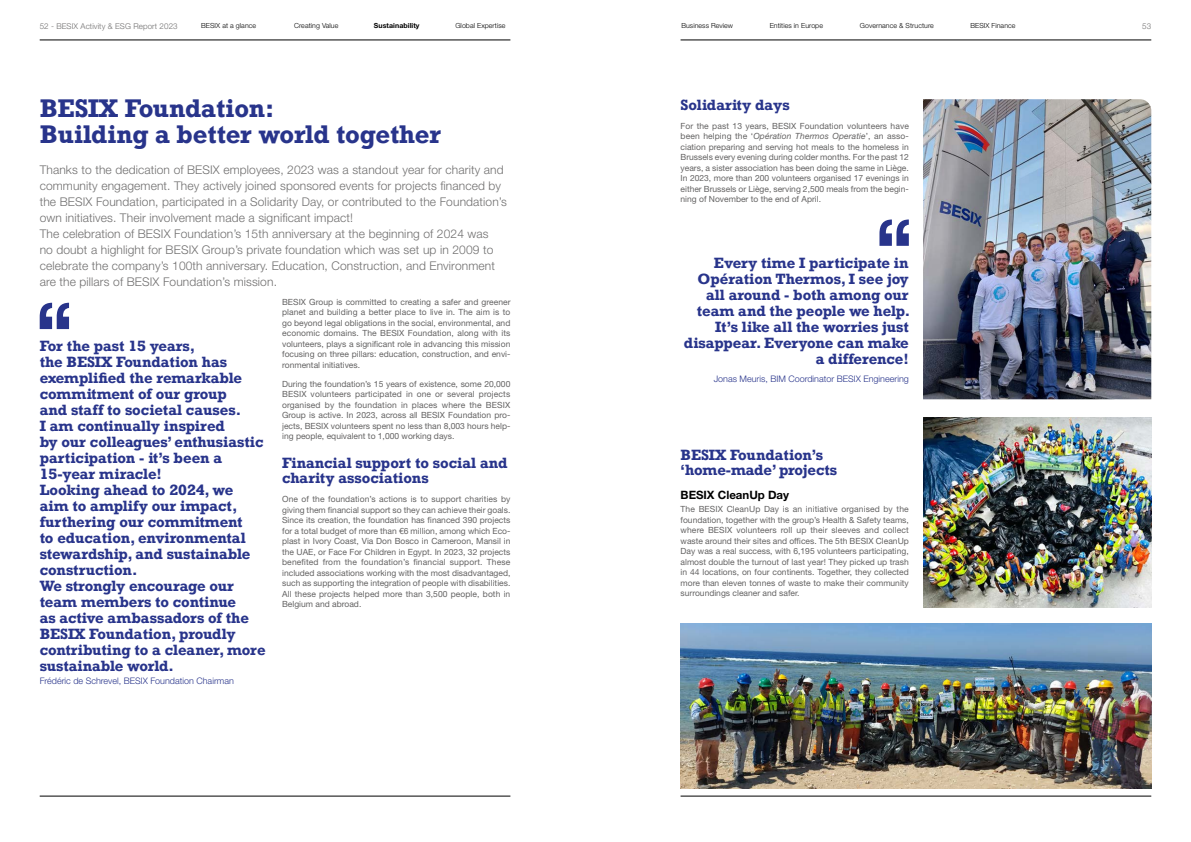
<style>
.page{position:relative;width:1191px;height:842px;background:#fff}
.page>*{position:absolute;margin:0;border:0;box-sizing:border-box;transform-origin:0 0}
.t1{font:700 24px/26px "Rockwell";letter-spacing:-.01em;color:#28348b}
.t2{font:700 14px/16px "Rockwell";color:#28348b}
.t3{font:300 12px/16px "Helvetica Neue LT Std";letter-spacing:.01em;color:#706f6f}
.t4{font:700 11.5px "Helvetica Neue LT Std";color:#000}
.t5{font:300 9px "Helvetica Neue LT Std";color:#28348b}
.t6{font:8.5px/10.5px "Helvetica Neue LT Std";color:#646363;text-align:justify}
.t7{font:300 8px "Helvetica Neue LT Std";letter-spacing:.01em;color:#706f6f}
.t8{font:300 7px "Helvetica Neue LT Std";letter-spacing:.01em;color:#000}
.t9{font:700 7px "Helvetica Neue LT Std";letter-spacing:.01em;color:#000}
.s1{font-style:italic}
</style>
<div class="page">
<hr style="left:40px;top:40px;width:470px;height:1px;background:#000">
<hr style="left:680px;top:40px;width:471px;height:1px;background:#000">
<hr style="left:40px;top:796px;width:470px;height:1px;background:#000">
<hr style="left:680px;top:796px;width:471px;height:1px;background:#000">
<svg style="left:40px;top:303px;width:29px;height:26px"></svg>
<svg style="left:879px;top:219px;width:30px;height:27px"></svg>
<img style="left:923px;top:99px;width:228px;height:300px">
<img style="left:680px;top:624px;width:471px;height:164px">
<img style="left:923px;top:418px;width:228px;height:189px">
<p class="t7" style="left:40px;top:21px;width:139px">52 - BESIX Activity &amp; ESG Report 2023</p>
<p class="t8" style="left:201px;top:21px;width:56px">BESIX at a glance</p>
<p class="t8" style="left:294px;top:21px;width:46px">Creating Value</p>
<p class="t9" style="left:374px;top:21px;width:47px">Sustainability</p>
<p class="t8" style="left:455px;top:21px;width:52px">Global Expertise</p>
<p class="t8" style="left:681px;top:21px;width:53px">Business Review</p>
<p class="t8" style="left:769px;top:21px;width:55px">Entities in Europe</p>
<p class="t8" style="left:859px;top:21px;width:75px">Governance &amp; Structure</p>
<p class="t8" style="left:970px;top:21px;width:47px">BESIX Finance</p>
<p class="t7" style="left:1142px;top:21px;width:10px">53</p>
<h1 class="t1" style="left:40px;top:95px;width:403px">BESIX Foundation:<br>Building a better world together</h1>
<p class="t3" style="left:40px;top:161px;width:469px">Thanks to the dedication of BESIX employees, 2023 was a standout year for charity and community engagement. They actively joined sponsored events for projects financed by the BESIX Foundation, participated in a Solidarity Day, or contributed to the Foundation’s own initiatives. Their involvement made a significant impact!<br>The celebration of BESIX Foundation’s 15th anniversary at the beginning of 2024 was<br>no doubt a highlight for BESIX Group’s private foundation which was set up in 2009 to celebrate the company’s 100th anniversary. Education, Construction, and Environment are the pillars of BESIX Foundation’s mission.</p>
<p class="t2" style="left:40px;top:337px;width:227px">For the past 15 years,<br>the BESIX Foundation has exemplified the remarkable commitment of our group<br>and staff to societal causes.<br>I am continually inspired<br>by our colleagues’ enthusiastic participation - it’s been a<br>15-year miracle!<br>Looking ahead to 2024, we aim to amplify our impact, furthering our commitment<br>to education, environmental stewardship, and sustainable construction.<br>We strongly encourage our team members to continue<br>as active ambassadors of the<br>BESIX Foundation, proudly contributing to a cleaner, more sustainable world.</p>
<p class="t5" style="left:40px;top:675px;width:196px">Frédéric de Schrevel, BESIX Foundation Chairman</p>
<p class="t6" style="left:282px;top:296px;width:230px">BESIX Group is committed to creating a safer and greener planet and building a better place to live in. The aim is to go beyond legal obligations in the social, environmental, and economic domains. The BESIX Foundation, along with its volunteers, plays a significant role in advancing this mission focusing on three pillars: education, construction, and envi&shy;ronmental initiatives.</p>
<p class="t6" style="left:282px;top:378px;width:230px">During the foundation’s 15 years of existence, some 20,000<br>BESIX volunteers participated in one or several projects organised by the foundation in places where the BESIX Group is active. In 2023, across all BESIX Foundation pro&shy;jects, BESIX volunteers spent no less than 8,003 hours help&shy;ing people, equivalent to 1,000 working days.</p>
<h2 class="t2" style="left:282px;top:455px;width:227px;line-height:15px">Financial support to social and charity associations</h2>
<p class="t6" style="left:282px;top:494px;width:230px">One of the foundation’s actions is to support charities by giving them financial support so they can achieve their goals.<br>Since its creation, the foundation has financed 390 projects for a total budget of more than €6 million, among which Eco&shy;plast in Ivory Coast, Via Don Bosco in Cameroon, Mansil in the UAE, or Face For Children in Egypt. In 2023, 32 projects benefited from the foundation’s financial support. These included associations working with the most disadvantaged, such as supporting the integration of people with disabilities.<br>All these projects helped more than 3,500 people, both in Belgium and abroad.</p>
<h2 class="t2" style="left:680px;top:97px;width:111px">Solidarity days</h2>
<p class="t6" style="left:680px;top:120px;width:230px">For the past 13 years, BESIX Foundation volunteers have been helping the ‘<span class="s1">Opération Thermos Operatie</span>’, an asso&shy;ciation preparing and serving hot meals to the homeless in Brussels every evening during colder months. For the past 12 years, a sister association has been doing the same in Liège.<br>In 2023, more than 200 volunteers organised 17 evenings in either Brussels or Liège, serving 2,500 meals from the begin&shy;ning of November to the end of April.</p>
<h2 class="t2" style="left:684px;top:254px;width:228px;text-align:right">Every time I participate in<br>Opération Thermos, I see joy all around - both among our team and the people we help.<br>It’s like all the worries just disappear. Everyone can make a difference!</h2>
<p class="t5" style="left:713px;top:373px;width:197px">Jonas Meuris, BIM Coordinator BESIX Engineering</p>
<h2 class="t2" style="left:680px;top:447px;width:158px;line-height:15px">BESIX Foundation’s ‘home-made’ projects</h2>
<h3 class="t4" style="left:680px;top:488px;width:110px">BESIX CleanUp Day</h3>
<p class="t6" style="left:680px;top:504px;width:230px">The BESIX CleanUp Day is an initiative organised by the foundation, together with the group’s Health &amp; Safety teams, where BESIX volunteers roll up their sleeves and collect waste around their sites and offices. The 5th BESIX CleanUp Day was a real success, with 6,195 volunteers participating, almost double the turnout of last year! They picked up trash in 44 locations, on four continents. Together, they collected more than eleven tonnes of waste to make their community surroundings cleaner and safer.</p>
</div>
